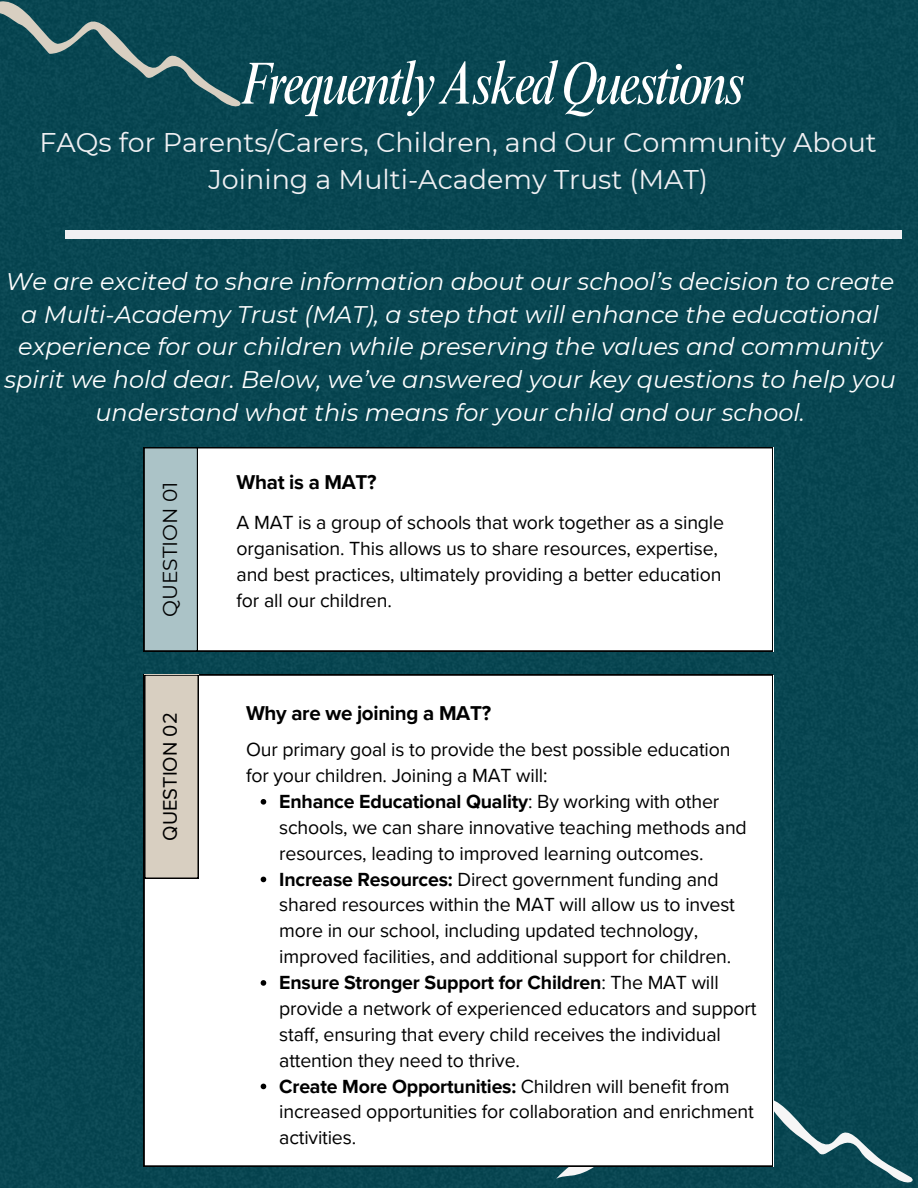
<style>
.page{position:relative;width:918px;height:1188px;background:#084652}
.page>*{position:absolute;margin:0;border:0;box-sizing:border-box;transform-origin:0 0}
.t1{font:italic condensed 60.9px "Times NRMT Pro";letter-spacing:-.05em;color:#fff}
.t2{font:27px/37.2px "Montserrat";color:#f0f0f3;text-align:center}
.t3{font:italic 24px/32.7px "Montserrat";color:#fff;text-align:center}
.t4{font:700 20.55px "Proxima Nova";letter-spacing:-.015em;color:#000}
.t5{font:20.1px "Montserrat";color:#000}
.t6{font:20.1px "Proxima Nova";color:#000}
.t7{font:19.5px/25.8px "Proxima Nova";letter-spacing:-.01em;color:#000}
.s1{font-weight:700}
</style>
<div class="page">
<svg style="left:198px;top:448px;width:575px;height:203px"></svg>
<svg style="left:144px;top:448px;width:54px;height:203px;background:#a3babe"></svg>
<div style="left:65px;top:230px;width:837px;height:9px;background:#f0f0f3"></div>
<svg style="left:556px;top:1070px;width:362px;height:118px;background:#1f5660"></svg>
<svg style="left:144px;top:675px;width:629px;height:491px"></svg>
<div style="left:144px;top:675px;width:54px;height:204px;background:#d8cfc1"></div>
<svg style="left:261px;top:799px;width:5px;height:6px"></svg>
<svg style="left:261px;top:877px;width:5px;height:5px"></svg>
<svg style="left:261px;top:980px;width:5px;height:6px"></svg>
<svg style="left:261px;top:1084px;width:5px;height:5px"></svg>
<svg style="left:0;top:0;width:246px;height:112px;background:#1c535c"></svg>
<p class="t1" style="left:240px;top:60px;width:506px">FrequentlyAskedQuestions</p>
<p class="t2" style="left:39px;top:123px;width:839px">FAQs for Parents/Carers, Children, and Our Community About<br>Joining a Multi-Academy Trust (MAT)</p>
<p class="t3" style="left:4px;top:265px;width:893px">We are excited to share information about our school’s decision to create a Multi-Academy Trust (MAT), a step that will enhance the educational experience for our children while preserving the values and community spirit we hold dear. Below, we’ve answered your key questions to help you understand what this means for your child and our school.</p>
<h2 class="t5" style="left:158px;top:617px;width:137px;rotate:-90deg">QUESTION 01</h2>
<p class="t6" style="left:158px;top:841px;width:130px;rotate:-90deg">QUESTION 02</p>
<h1 class="t4" style="left:237px;top:470px;width:142px">What is a MAT?</h1>
<p class="t7" style="left:237px;top:510px;width:489px">A MAT is a group of schools that work together as a single organisation. This allows us to share resources, expertise, and best practices, ultimately providing a better education for all our children.</p>
<h5 class="t4" style="left:246px;top:701px;width:247px">Why are we joining a MAT?</h5>
<h3 class="t7" style="left:246px;top:737px;width:486px">Our primary goal is to provide the best possible education for your children. Joining a MAT will:</h3>
<h4 class="t7" style="left:279px;top:789px;width:469px"><span class="s1">Enhance Educational Quality</span>: By working with other schools, we can share innovative teaching methods and resources, leading to improved learning outcomes.</h4>
<h5 class="t7" style="left:279px;top:867px;width:457px"><span class="s1">Increase Resources:</span> Direct government funding and shared resources within the MAT will allow us to invest more in our school, including updated technology, improved facilities, and additional support for children.</h5>
<p class="t7" style="left:279px;top:970px;width:479px"><span class="s1">Ensure Stronger Support for Children</span>: The MAT will provide a network of experienced educators and support staff, ensuring that every child receives the individual attention they need to thrive.</p>
<h4 class="t7" style="left:279px;top:1074px;width:476px"><span class="s1">Create More Opportunities:</span> Children will benefit from increased opportunities for collaboration and enrichment activities.</h4>
</div>
